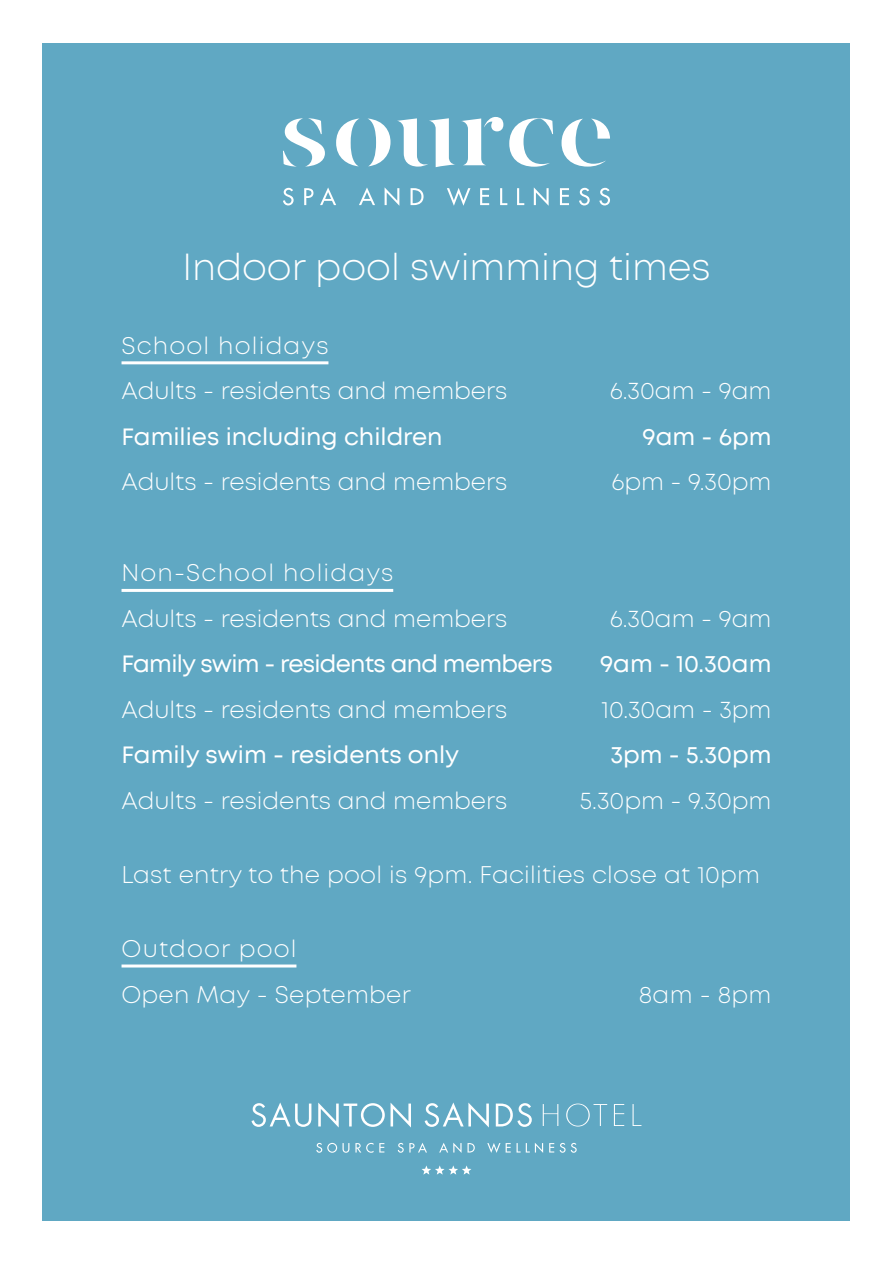
<style>
.page{position:relative;width:893px;height:1263px;background:#fff}
.page>*{position:absolute;margin:0;border:0;box-sizing:border-box;transform-origin:0 0}
.t1{font:300 37.5px "Mont";color:#fff}
.t2{font:300 24px "Mont";color:#fff}
.t3{font:24px "Mont";color:#fff}
.t4{font:300 24px "Mont";letter-spacing:.05em;color:#fff}
.t5{font:24px "Mont";letter-spacing:-.03em;color:#fff}
</style>
<div class="page">
<div style="left:43px;top:43px;width:807px;height:1177px;background:#60a8c3"></div>
<svg style="left:336px;top:118px;width:24px;height:48px"></svg>
<svg style="left:368px;top:118px;width:22px;height:48px"></svg>
<svg style="left:397px;top:118px;width:58px;height:49px"></svg>
<svg style="left:561px;top:119px;width:49px;height:48px"></svg>
<svg style="left:509px;top:118px;width:44px;height:49px"></svg>
<svg style="left:283px;top:118px;width:42px;height:49px"></svg>
<svg style="left:461px;top:117px;width:42px;height:48px"></svg>
<svg style="left:283px;top:188px;width:11px;height:17px"></svg>
<svg style="left:304px;top:188px;width:9px;height:17px"></svg>
<svg style="left:320px;top:187px;width:16px;height:18px"></svg>
<svg style="left:359px;top:187px;width:16px;height:18px"></svg>
<svg style="left:385px;top:188px;width:14px;height:18px"></svg>
<svg style="left:411px;top:188px;width:13px;height:17px"></svg>
<svg style="left:447px;top:188px;width:23px;height:18px"></svg>
<svg style="left:480px;top:188px;width:9px;height:17px"></svg>
<svg style="left:500px;top:188px;width:7px;height:17px"></svg>
<svg style="left:517px;top:188px;width:7px;height:17px"></svg>
<svg style="left:534px;top:187px;width:15px;height:19px"></svg>
<svg style="left:560px;top:188px;width:9px;height:17px"></svg>
<svg style="left:579px;top:188px;width:11px;height:17px"></svg>
<svg style="left:599px;top:188px;width:11px;height:17px"></svg>
<svg style="left:251px;top:1102px;width:390px;height:25px"></svg>
<svg style="left:316px;top:1143px;width:21px;height:10px"></svg>
<svg style="left:343px;top:1143px;width:6px;height:10px"></svg>
<svg style="left:355px;top:1143px;width:29px;height:10px"></svg>
<svg style="left:398px;top:1143px;width:29px;height:10px"></svg>
<svg style="left:439px;top:1143px;width:36px;height:10px"></svg>
<svg style="left:487px;top:1143px;width:13px;height:10px"></svg>
<svg style="left:506px;top:1143px;width:37px;height:10px"></svg>
<svg style="left:549px;top:1143px;width:5px;height:9px"></svg>
<svg style="left:560px;top:1143px;width:17px;height:10px"></svg>
<svg style="left:422px;top:1165px;width:49px;height:9px"></svg>
<hr style="left:122px;top:361px;width:206px;height:3px;background:#fff">
<hr style="left:122px;top:589px;width:271px;height:3px;background:#fff">
<hr style="left:122px;top:964px;width:174px;height:3px;background:#fff">
<p class="t1" style="left:182px;top:248px;width:530px">Indoor pool swimming times</p>
<p class="t4" style="left:122px;top:334px;width:209px">School holidays</p>
<p class="t2" style="left:122px;top:379px;width:387px">Adults - residents and members</p>
<p class="t2" style="left:610px;top:379px;width:163px">6.30am - 9am</p>
<p class="t3" style="left:122px;top:425px;width:323px">Families including children</p>
<p class="t3" style="left:642px;top:425px;width:131px">9am - 6pm</p>
<p class="t2" style="left:122px;top:470px;width:387px">Adults - residents and members</p>
<p class="t2" style="left:611px;top:470px;width:162px">6pm - 9.30pm</p>
<p class="t4" style="left:122px;top:561px;width:273px">Non-School holidays</p>
<p class="t2" style="left:122px;top:607px;width:387px">Adults - residents and members</p>
<p class="t2" style="left:610px;top:607px;width:163px">6.30am - 9am</p>
<p class="t5" style="left:122px;top:652px;width:433px">Family swim - residents and members</p>
<p class="t3" style="left:600px;top:652px;width:173px">9am - 10.30am</p>
<p class="t2" style="left:122px;top:698px;width:387px">Adults - residents and members</p>
<p class="t2" style="left:601px;top:698px;width:171px">10.30am - 3pm</p>
<p class="t3" style="left:122px;top:743px;width:339px">Family swim - residents only</p>
<p class="t3" style="left:610px;top:743px;width:163px">3pm - 5.30pm</p>
<p class="t2" style="left:122px;top:789px;width:387px">Adults - residents and members</p>
<p class="t2" style="left:580px;top:789px;width:193px">5.30pm - 9.30pm</p>
<p class="t2" style="left:122px;top:863px;width:640px">Last entry to the pool is 9pm. Facilities close at 10pm</p>
<p class="t4" style="left:122px;top:937px;width:176px">Outdoor pool</p>
<p class="t2" style="left:122px;top:982px;width:291px">Open May - September</p>
<p class="t2" style="left:639px;top:982px;width:134px">8am - 8pm</p>
</div>
